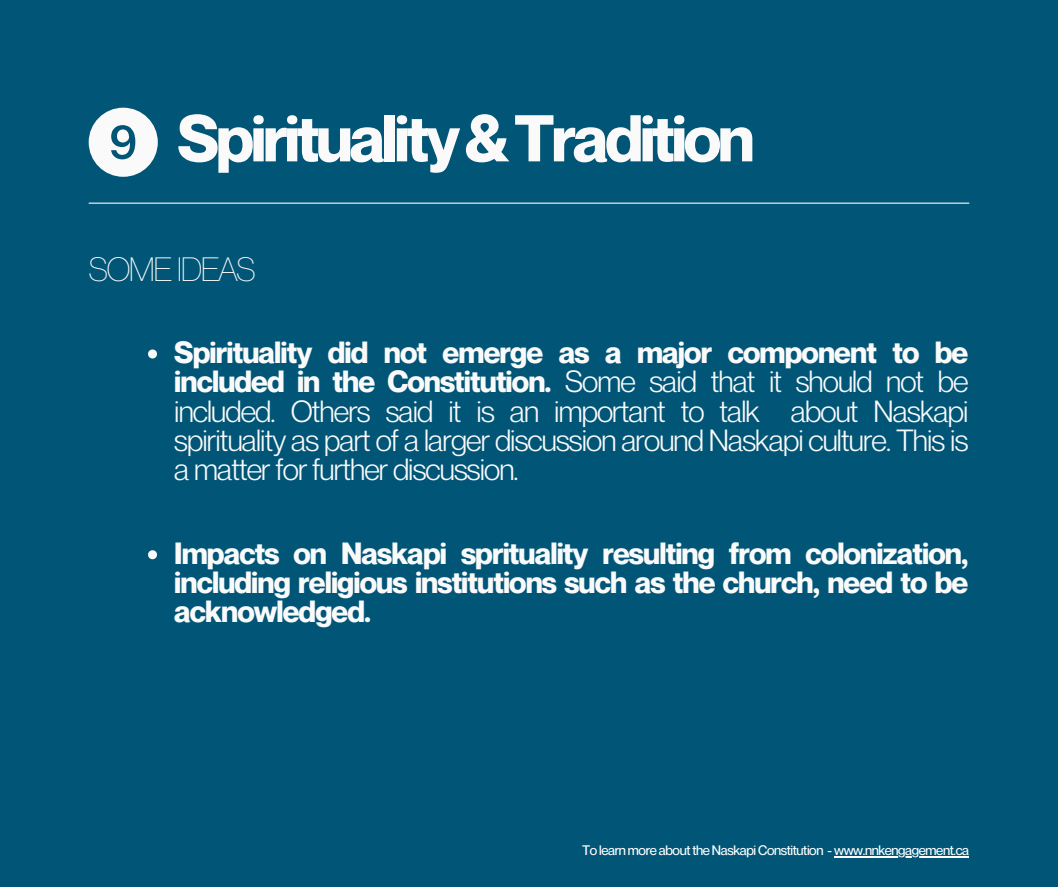
<style>
.page{position:relative;width:1058px;height:887px;background:#fff}
.page>*{position:absolute;margin:0;border:0;box-sizing:border-box;transform-origin:0 0}
.t1{font:700 64.5px "Neue Montreal";letter-spacing:-.05em;color:#fafafa}
.t2{font:300 33px "Neue Montreal";letter-spacing:-.05em;color:#fafafa}
.t3{font:30px/29.2px "Neue Montreal";letter-spacing:-.03em;color:#fafafa;text-align:justify}
.t4{font:700 30px/29.2px "Neue Montreal";letter-spacing:-.03em;color:#fafafa;text-align:justify}
.t5{font:500 13.5px "Neue Montreal";letter-spacing:-.03em;color:#fff}
.s1{font-weight:700}
</style>
<div class="page">
<div style="left:0;top:0;width:1058px;height:886px;background:#015677"></div>
<hr style="left:89px;top:202px;width:880px;height:2px;background:#fafafa">
<svg style="left:89px;top:108px;width:68px;height:68px"></svg>
<svg style="left:148px;top:349px;width:9px;height:9px"></svg>
<svg style="left:148px;top:550px;width:9px;height:9px"></svg>
<hr style="left:834px;top:856px;width:134px;height:1px;background:#fff">
<p class="t1" style="left:177px;top:99px;width:578px">Spirituality&amp;Tradition</p>
<h1 class="t2" style="left:89px;top:249px;width:169px">SOME IDEAS</h1>
<h2 class="t3" style="left:174px;top:337px;width:795px"><span class="s1">Spirituality did not emerge as a major component to be included in the Constitution.</span> Some said that it should not be included. Others said it is an important to talk about Naskapi spirituality as part of a larger discussion around Naskapi culture. This is a matter for further discussion.</h2>
<p class="t4" style="left:174px;top:538px;width:795px">Impacts on Naskapi sprituality resulting from colonization, including religious institutions such as the church, need to be acknowledged.</p>
<p class="t5" style="left:582px;top:842px;width:388px">To learn more about the Naskapi Constitution - www.nnkengagement.ca</p>
</div>
